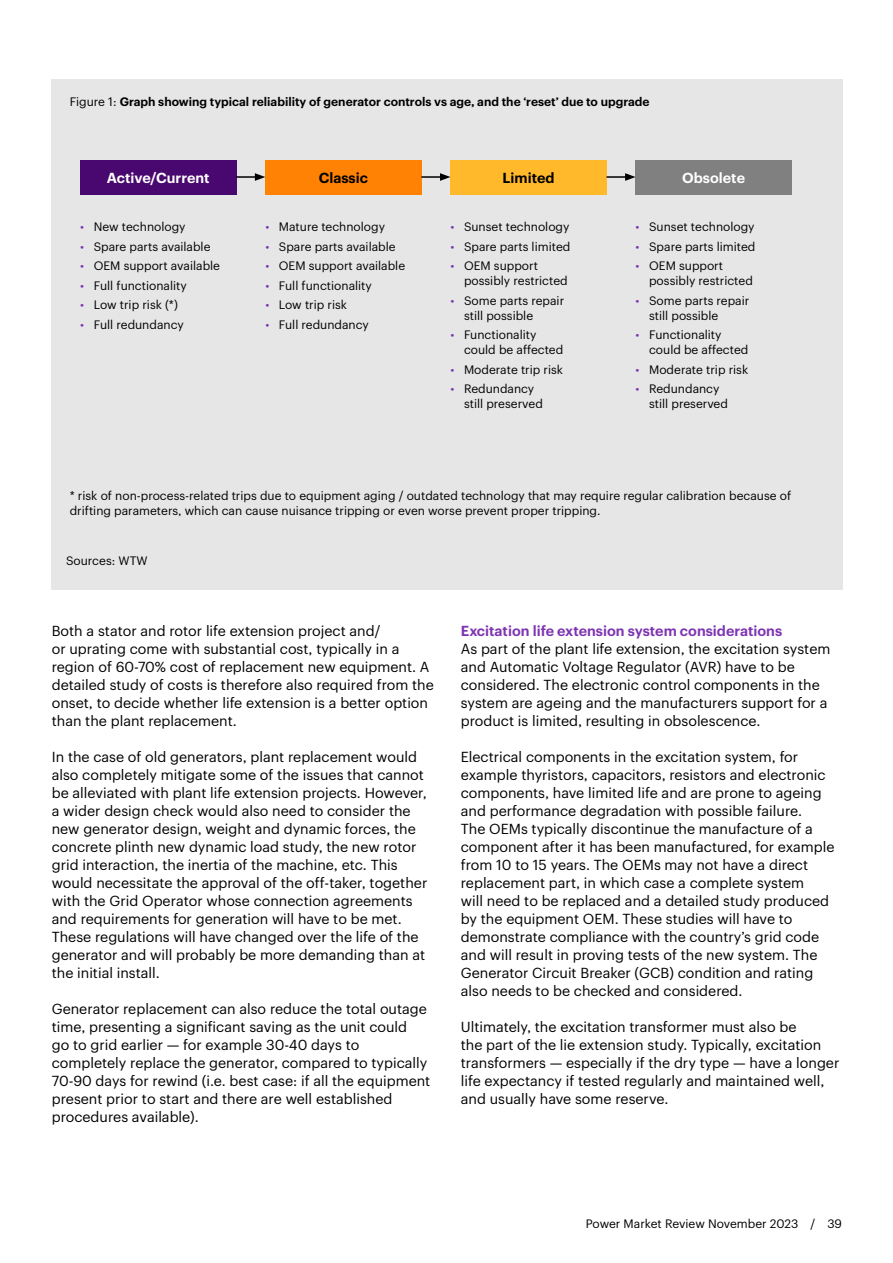
<style>
.page{position:relative;width:893px;height:1263px;background:#fff}
.page>*{position:absolute;margin:0;border:0;box-sizing:border-box;transform-origin:0 0}
.t1{font:14.25px/18px "Graphik";color:#000}
.t2{font:600 14.25px "Graphik";color:#7f35b2}
.t3{font:600 14.25px "Graphik";color:#fff}
.t4{font:600 14.25px "Graphik";color:#000}
.t5{font:12px/15px "Graphik";color:#000}
.t6{font:600 12px "Graphik";color:#000}
.s1{font-weight:400}
.s2{color:#7f35b2}
</style>
<div class="page">
<div style="left:52px;top:79px;width:791px;height:45px;background:#e6e6e6"></div>
<div style="left:52px;top:115px;width:791px;height:475px;background:#e6e6e6"></div>
<div style="left:80px;top:160px;width:156px;height:34px;background:#48086f"></div>
<div style="left:265px;top:160px;width:156px;height:34px;background:#ff8204"></div>
<div style="left:450px;top:160px;width:156px;height:34px;background:#ffb92a"></div>
<div style="left:636px;top:160px;width:156px;height:34px;background:#808080"></div>
<hr style="left:236px;top:176px;width:21px;height:2px;background:#000">
<svg style="left:255px;top:173px;width:10px;height:8px"></svg>
<hr style="left:421px;top:176px;width:21px;height:2px;background:#000">
<svg style="left:440px;top:173px;width:10px;height:8px"></svg>
<hr style="left:606px;top:176px;width:21px;height:2px;background:#000">
<svg style="left:625px;top:173px;width:11px;height:8px"></svg>
<p class="t6" style="left:70px;top:93px;width:581px"><span class="s1">Figure 1:</span> Graph showing typical reliability of generator controls vs age, and the ‘reset’ due to upgrade</p>
<p class="t3" style="left:107px;top:167px;width:104px">Active/Current</p>
<p class="t4" style="left:319px;top:167px;width:51px">Classic</p>
<p class="t4" style="left:502px;top:167px;width:53px">Limited</p>
<p class="t3" style="left:682px;top:167px;width:64px">Obsolete</p>
<p class="t5" style="left:80px;top:218px;width:107px"><span class="s2">•</span> New technology</p>
<p class="t5" style="left:80px;top:238px;width:132px"><span class="s2">•</span> Spare parts available</p>
<p class="t5" style="left:80px;top:257px;width:141px"><span class="s2">•</span> OEM support available</p>
<p class="t5" style="left:80px;top:277px;width:108px"><span class="s2">•</span> Full functionality</p>
<p class="t5" style="left:80px;top:296px;width:99px"><span class="s2">•</span> Low trip risk (*)</p>
<p class="t5" style="left:80px;top:316px;width:105px"><span class="s2">•</span> Full redundancy</p>
<p class="t5" style="left:265px;top:218px;width:121px"><span class="s2">•</span> Mature technology</p>
<p class="t5" style="left:265px;top:238px;width:132px"><span class="s2">•</span> Spare parts available</p>
<p class="t5" style="left:265px;top:257px;width:141px"><span class="s2">•</span> OEM support available</p>
<p class="t5" style="left:265px;top:277px;width:108px"><span class="s2">•</span> Full functionality</p>
<p class="t5" style="left:265px;top:296px;width:83px"><span class="s2">•</span> Low trip risk</p>
<p class="t5" style="left:265px;top:316px;width:105px"><span class="s2">•</span> Full redundancy</p>
<p class="t5" style="left:450px;top:218px;width:120px"><span class="s2">•</span> Sunset technology</p>
<p class="t5" style="left:450px;top:238px;width:121px"><span class="s2">•</span> Spare parts limited</p>
<p class="t5" style="left:464px;top:257px;width:105px;text-indent:-14px"><span class="s2">•</span> OEM support possibly restricted</p>
<p class="t5" style="left:464px;top:292px;width:102px;text-indent:-14px"><span class="s2">•</span> Some parts repair still possible</p>
<p class="t5" style="left:464px;top:326px;width:101px;text-indent:-14px"><span class="s2">•</span> Functionality could be affected</p>
<p class="t5" style="left:450px;top:361px;width:114px"><span class="s2">•</span> Moderate trip risk</p>
<p class="t5" style="left:464px;top:380px;width:80px;text-indent:-14px"><span class="s2">•</span> Redundancy still preserved</p>
<p class="t5" style="left:636px;top:218px;width:120px"><span class="s2">•</span> Sunset technology</p>
<p class="t5" style="left:636px;top:238px;width:121px"><span class="s2">•</span> Spare parts limited</p>
<p class="t5" style="left:649px;top:257px;width:105px;text-indent:-14px"><span class="s2">•</span> OEM support possibly restricted</p>
<p class="t5" style="left:649px;top:292px;width:102px;text-indent:-14px"><span class="s2">•</span> Some parts repair still possible</p>
<p class="t5" style="left:649px;top:326px;width:101px;text-indent:-14px"><span class="s2">•</span> Functionality could be affected</p>
<p class="t5" style="left:636px;top:361px;width:114px"><span class="s2">•</span> Moderate trip risk</p>
<p class="t5" style="left:649px;top:380px;width:80px;text-indent:-14px"><span class="s2">•</span> Redundancy still preserved</p>
<p class="t5" style="left:70px;top:487px;width:723px">* risk of non-process-related trips due to equipment aging / outdated technology that may require regular calibration because of drifting parameters, which can cause nuisance tripping or even worse prevent proper tripping.</p>
<p class="t5" style="left:66px;top:552px;width:83px">Sources: WTW</p>
<p class="t1" style="left:52px;top:621px;width:384px">Both a stator and rotor life extension project and/<br>or uprating come with substantial cost, typically in a region of 60-70% cost of replacement new equipment. A detailed study of costs is therefore also required from the onset, to decide whether life extension is a better option than the plant replacement.</p>
<p class="t1" style="left:52px;top:747px;width:377px">In the case of old generators, plant replacement would also completely mitigate some of the issues that cannot be alleviated with plant life extension projects. However, a wider design check would also need to consider the new generator design, weight and dynamic forces, the concrete plinth new dynamic load study, the new rotor grid interaction, the inertia of the machine, etc. This would necessitate the approval of the off-taker, together with the Grid Operator whose connection agreements and requirements for generation will have to be met.<br>These regulations will have changed over the life of the generator and will probably be more demanding than at the initial install.</p>
<p class="t1" style="left:52px;top:999px;width:380px">Generator replacement can also reduce the total outage time, presenting a significant saving as the unit could<br>go to grid earlier — for example 30-40 days to completely replace the generator, compared to typically 70-90 days for rewind (i.e. best case: if all the equipment present prior to start and there are well established procedures available).</p>
<p class="t2" style="left:461px;top:620px;width:323px">Excitation life extension system considerations</p>
<p class="t1" style="left:461px;top:639px;width:371px">As part of the plant life extension, the excitation system and Automatic Voltage Regulator (AVR) have to be considered. The electronic control components in the system are ageing and the manufacturers support for a product is limited, resulting in obsolescence.</p>
<p class="t1" style="left:461px;top:747px;width:375px">Electrical components in the excitation system, for example thyristors, capacitors, resistors and electronic components, have limited life and are prone to ageing and performance degradation with possible failure.<br>The OEMs typically discontinue the manufacture of a component after it has been manufactured, for example from 10 to 15 years. The OEMs may not have a direct replacement part, in which case a complete system<br>will need to be replaced and a detailed study produced by the equipment OEM. These studies will have to demonstrate compliance with the country’s grid code and will result in proving tests of the new system. The Generator Circuit Breaker (GCB) condition and rating also needs to be checked and considered.</p>
<p class="t1" style="left:461px;top:1017px;width:380px">Ultimately, the excitation transformer must also be<br>the part of the lie extension study. Typically, excitation transformers — especially if the dry type — have a longer life expectancy if tested regularly and maintained well, and usually have some reserve.</p>
<p class="t5" style="left:586px;top:1215px;width:258px">Power Market Review November 2023 / 39</p>
</div>
